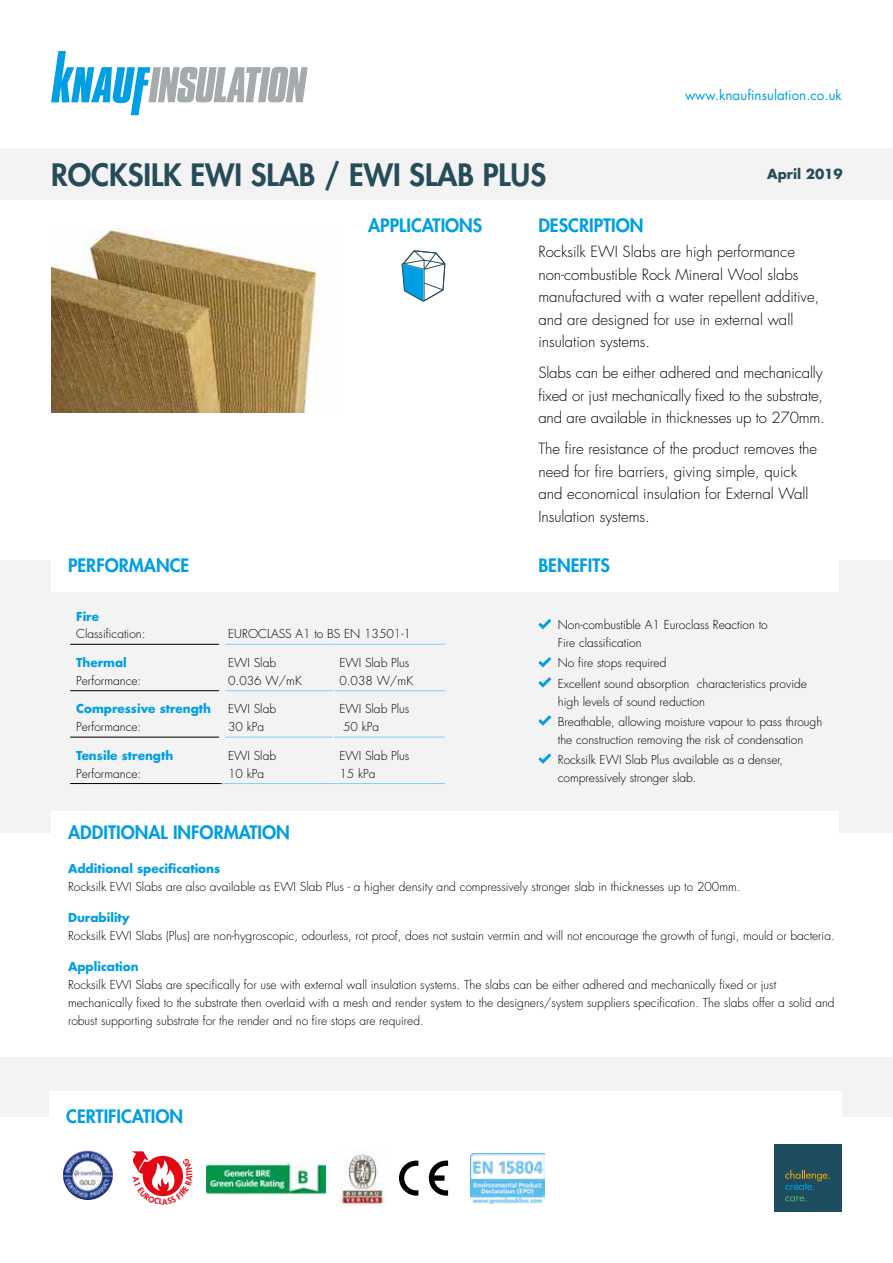
<style>
.page{position:relative;width:893px;height:1263px;background:#fff}
.page>*{position:absolute;margin:0;border:0;box-sizing:border-box;transform-origin:0 0}
.t1{font:800 30px "Futura Std";color:#264c5a}
.t2{font:800 18px "Futura Std";color:#009fe3}
.t3{font:300 15px/22.5px "Futura Std";color:#000}
.t4{font:13.5px "Futura Std";color:#009fe3}
.t5{font:700 13.5px "Futura Std";color:#264c5a}
.t6{font:300 12px/17.7px "Futura Std";color:#000}
.t7{font:700 12px "Futura Std";color:#009fe3}
</style>
<div class="page">
<div style="left:0;top:560px;width:893px;height:273px;background:#f3f3f4"></div>
<div style="left:0;top:1057px;width:893px;height:60px;background:#f3f3f4"></div>
<svg style="left:51px;top:51px;width:257px;height:64px"></svg>
<div style="left:0;top:149px;width:893px;height:51px;background:#f3f3f4"></div>
<div style="left:51px;top:540px;width:487px;height:51px;background:#fff"></div>
<div style="left:51px;top:811px;width:787px;height:43px;background:#fff"></div>
<div style="left:49px;top:1091px;width:793px;height:51px;background:#fff"></div>
<div style="left:538px;top:540px;width:300px;height:51px;background:#fff"></div>
<img style="left:51px;top:229px;width:275px;height:184px">
<div style="left:774px;top:1144px;width:68px;height:68px;background:#1d4d5e"></div>
<svg style="left:785px;top:1170px;width:45px;height:20px"></svg>
<svg style="left:785px;top:1196px;width:22px;height:5px"></svg>
<svg style="left:538px;top:619px;width:13px;height:10px"></svg>
<svg style="left:538px;top:657px;width:13px;height:10px"></svg>
<svg style="left:538px;top:677px;width:13px;height:11px"></svg>
<svg style="left:538px;top:715px;width:13px;height:11px"></svg>
<svg style="left:538px;top:753px;width:13px;height:11px"></svg>
<img style="left:206px;top:1161px;width:119px;height:35px">
<img style="left:338px;top:1152px;width:49px;height:53px">
<svg style="left:429px;top:1160px;width:19px;height:35px"></svg>
<svg style="left:399px;top:1160px;width:19px;height:35px"></svg>
<hr style="left:70px;top:644px;width:149px;height:1px;background:#000">
<hr style="left:70px;top:690px;width:149px;height:1px;background:#000">
<hr style="left:70px;top:737px;width:149px;height:1px;background:#000">
<hr style="left:70px;top:783px;width:152px;height:1px;background:#000">
<hr style="left:225px;top:644px;width:108px;height:1px;background:#83d0f5">
<hr style="left:333px;top:644px;width:112px;height:1px;background:#83d0f5">
<hr style="left:225px;top:690px;width:108px;height:1px;background:#83d0f5">
<hr style="left:333px;top:690px;width:112px;height:1px;background:#83d0f5">
<hr style="left:225px;top:737px;width:108px;height:1px;background:#83d0f5">
<hr style="left:333px;top:737px;width:112px;height:1px;background:#83d0f5">
<hr style="left:222px;top:783px;width:111px;height:1px;background:#83d0f5">
<hr style="left:333px;top:783px;width:112px;height:1px;background:#83d0f5">
<hr style="left:332px;top:737px;width:3px;height:46px;background:#f3f3f4">
<svg style="left:401px;top:250px;width:45px;height:52px"></svg>
<img style="left:470px;top:1154px;width:74px;height:50px">
<img style="left:72px;top:1150px;width:15px;height:6px">
<svg style="left:132px;top:1151px;width:51px;height:46px"></svg>
<h1 class="t1" style="left:51px;top:156px;width:497px">ROCKSILK EWI SLAB / EWI SLAB PLUS</h1>
<h2 class="t2" style="left:368px;top:214px;width:116px">APPLICATIONS</h2>
<h2 class="t2" style="left:538px;top:214px;width:107px">DESCRIPTION</h2>
<p class="t4" style="left:685px;top:86px;width:158px">www.knaufinsulation.co.uk</p>
<p class="t5" style="left:767px;top:165px;width:77px">April 2019</p>
<h2 class="t2" style="left:68px;top:554px;width:123px">PERFORMANCE</h2>
<p class="t7" style="left:76px;top:608px;width:24px">Fire</p>
<p class="t6" style="left:76px;top:625px;width:71px">Classification:</p>
<p class="t6" style="left:228px;top:625px;width:184px">EUROCLASS A1 to BS EN 13501-1</p>
<p class="t7" style="left:76px;top:654px;width:52px">Thermal</p>
<p class="t6" style="left:76px;top:672px;width:67px">Performance:</p>
<p class="t6" style="left:228px;top:654px;width:75px">EWI Slab<br>0.036 W/mK</p>
<p class="t6" style="left:339px;top:654px;width:75px">EWI Slab Plus<br>0.038 W/mK</p>
<p class="t7" style="left:76px;top:701px;width:137px">Compressive strength</p>
<p class="t6" style="left:76px;top:718px;width:67px">Performance:</p>
<p class="t7" style="left:76px;top:747px;width:99px">Tensile strength</p>
<p class="t6" style="left:76px;top:765px;width:67px">Performance:</p>
<p class="t6" style="left:228px;top:700px;width:49px">EWI Slab<br>30 kPa</p>
<p class="t6" style="left:343px;top:700px;width:68px;text-indent:-4px">EWI Slab Plus<br>50 kPa</p>
<p class="t6" style="left:228px;top:747px;width:49px">EWI Slab<br>10 kPa</p>
<p class="t6" style="left:339px;top:747px;width:71px">EWI Slab Plus<br>15 kPa</p>
<h2 class="t2" style="left:68px;top:821px;width:223px">ADDITIONAL INFORMATION</h2>
<p class="t3" style="left:538px;top:241px;width:282px">Rocksilk EWI Slabs are high performance non-combustible Rock Mineral Wool slabs manufactured with a water repellent additive, and are designed for use in external wall insulation systems.</p>
<p class="t3" style="left:538px;top:362px;width:288px">Slabs can be either adhered and mechanically fixed or just mechanically fixed to the substrate, and are available in thicknesses up to 270mm.</p>
<p class="t3" style="left:538px;top:438px;width:280px">The fire resistance of the product removes the need for fire barriers, giving simple, quick and economical insulation for External Wall Insulation systems.</p>
<h2 class="t2" style="left:538px;top:554px;width:73px">BENEFITS</h2>
<p class="t6" style="left:558px;top:616px;width:212px">Non-combustible A1 Euroclass Reaction to<br>Fire classification</p>
<p class="t6" style="left:558px;top:653px;width:251px;line-height:20.1px">No fire stops required<br>Excellent sound absorption characteristics provide</p>
<p class="t6" style="left:558px;top:691px;width:266px;line-height:20.1px">high levels of sound reduction<br>Breathable, allowing moisture vapour to pass through</p>
<p class="t6" style="left:558px;top:730px;width:247px;line-height:20.1px">the construction removing the risk of condensation<br>Rocksilk EWI Slab Plus available as a denser,</p>
<p class="t6" style="left:558px;top:769px;width:140px">compressively stronger slab.</p>
<p class="t7" style="left:68px;top:861px;width:154px">Additional specifications</p>
<p class="t6" style="left:68px;top:878px;width:674px">Rocksilk EWI Slabs are also available as EWI Slab Plus - a higher density and compressively stronger slab in thicknesses up to 200mm.</p>
<p class="t7" style="left:68px;top:909px;width:63px">Durability</p>
<p class="t6" style="left:68px;top:927px;width:768px">Rocksilk EWI Slabs (Plus) are non-hygroscopic, odourless, rot proof, does not sustain vermin and will not encourage the growth of fungi, mould or bacteria.</p>
<p class="t7" style="left:68px;top:958px;width:72px">Application</p>
<p class="t6" style="left:68px;top:976px;width:768px">Rocksilk EWI Slabs are specifically for use with external wall insulation systems. The slabs can be either adhered and mechanically fixed or just mechanically fixed to the substrate then overlaid with a mesh and render system to the designers/system suppliers specification. The slabs offer a solid and robust supporting substrate for the render and no fire stops are required.</p>
<h2 class="t2" style="left:66px;top:1105px;width:118px">CERTIFICATION</h2>
</div>
